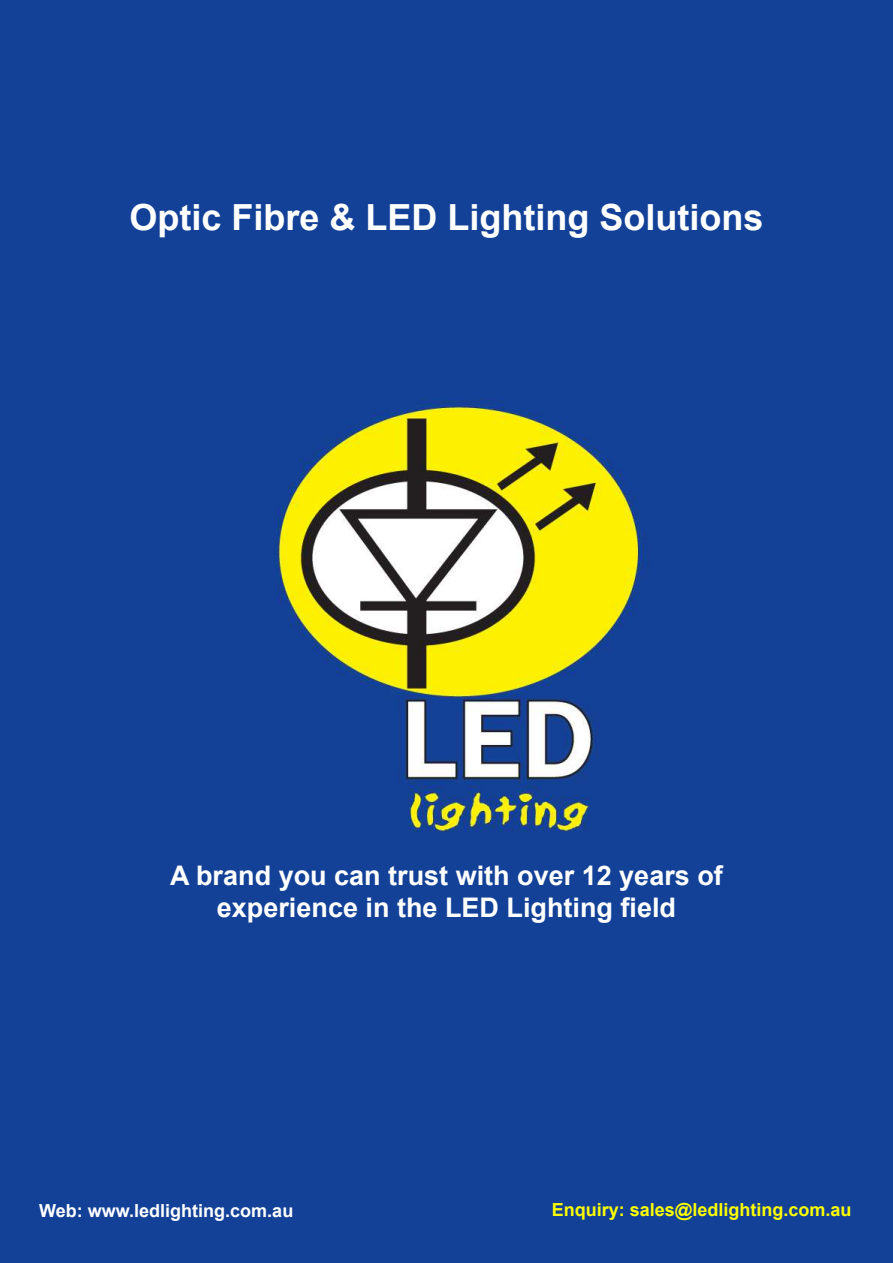
<style>
.page{position:relative;width:893px;height:1263px;background:#134197}
.page>*{position:absolute;margin:0;border:0;box-sizing:border-box;transform-origin:0 0}
.t1{font:700 36px "Arial";color:#fff}
.t2{font:700 27px/32.4px "Arial";color:#fff;text-align:center}
.t3{font:700 18px "Arial";color:#ff0}
.t4{font:700 18px "Arial";color:#fff}
</style>
<div class="page">
<img style="left:264px;top:399px;width:389px;height:448px">
<h1 class="t1" style="left:129px;top:192px;width:636px">Optic Fibre &amp; LED Lighting Solutions</h1>
<p class="t2" style="left:170px;top:859px;width:554px">A brand you can trust with over 12 years of experience in the LED Lighting field</p>
<p class="t4" style="left:39px;top:1198px;width:256px">Web: www.ledlighting.com.au</p>
<p class="t3" style="left:552px;top:1197px;width:301px">Enquiry: sales@ledlighting.com.au</p>
</div>
